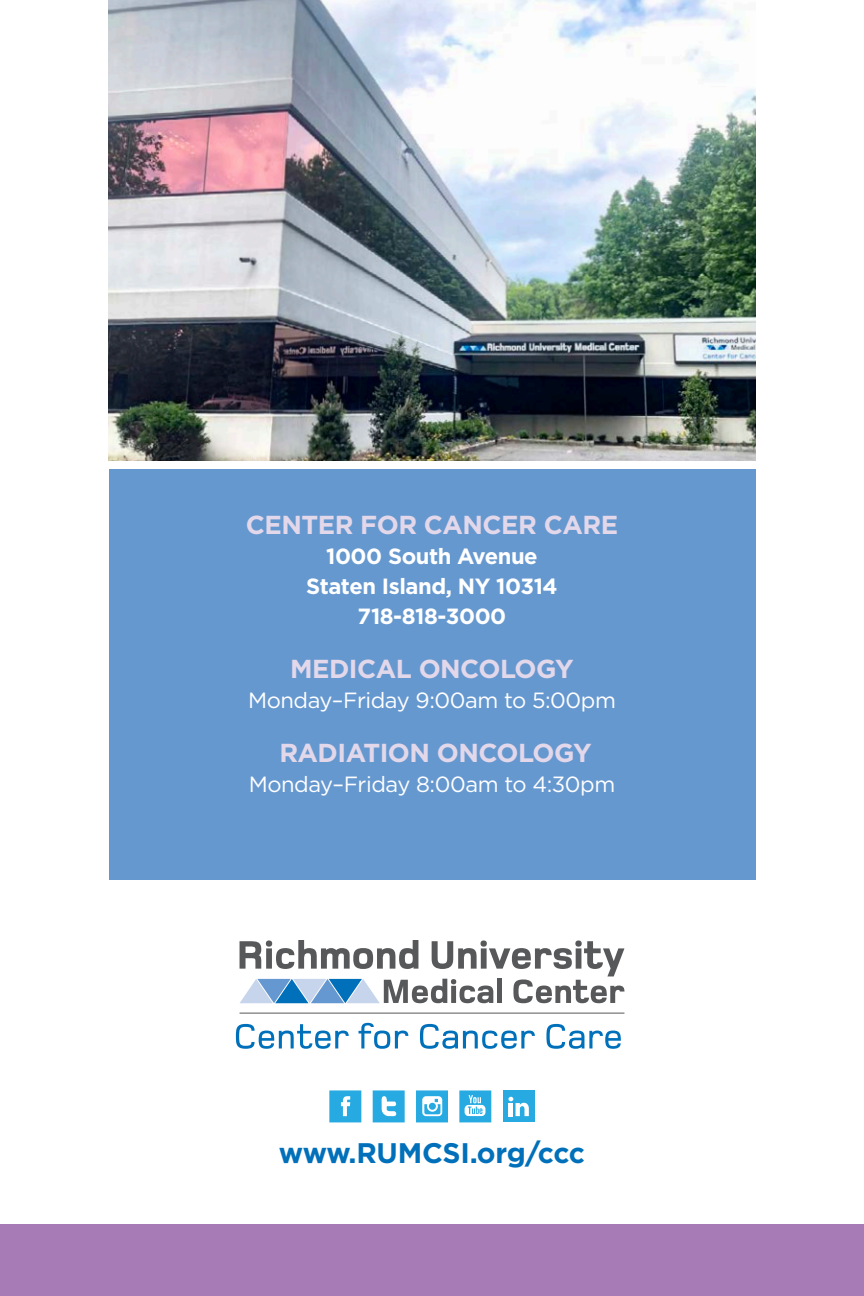
<style>
.page{position:relative;width:864px;height:1296px;background:#fff}
.page>*{position:absolute;margin:0;border:0;box-sizing:border-box;transform-origin:0 0}
.t1{font:700 28.2px "Gotham";letter-spacing:-.01em;color:#0070ba}
.t2{font:700 26px "Gotham";letter-spacing:-.02em;color:#e3d8ea}
.t3{font:22px "Gotham";letter-spacing:-.02em;color:#fff}
.t4{font:700 22px/30px "Gotham";letter-spacing:-.02em;color:#fff;text-align:center}
</style>
<div class="page">
<hr style="left:0;top:656px;width:1px;height:244px;background:#a67bb6">
<hr style="left:0;top:428px;width:1px;height:228px;background:#a67bb6">
<hr style="left:0;top:900px;width:1px;height:228px;background:#a67bb6">
<svg style="left:373px;top:1090px;width:32px;height:32px"></svg>
<svg style="left:329px;top:1090px;width:32px;height:32px"></svg>
<svg style="left:416px;top:1090px;width:32px;height:32px"></svg>
<svg style="left:459px;top:1090px;width:32px;height:32px"></svg>
<div style="left:503px;top:1090px;width:32px;height:32px;background:#26aae1"></div>
<svg style="left:508px;top:1097px;width:21px;height:19px"></svg>
<hr style="left:509px;top:1103px;width:4px;height:13px;background:#fff">
<hr style="left:240px;top:1013px;width:384px;height:1px;background:#57585a">
<svg style="left:240px;top:940px;width:384px;height:63px"></svg>
<svg style="left:236px;top:1024px;width:113px;height:25px"></svg>
<svg style="left:359px;top:1023px;width:49px;height:26px"></svg>
<svg style="left:420px;top:1024px;width:115px;height:25px"></svg>
<svg style="left:546px;top:1024px;width:75px;height:25px"></svg>
<div style="left:109px;top:470px;width:646px;height:410px;background:#6698d0"></div>
<img style="left:108px;top:0;width:648px;height:460px">
<div style="left:0;top:1224px;width:864px;height:72px;background:#a67bb6"></div>
<p class="t2" style="left:246px;top:513px;width:374px">CENTER FOR CANCER CARE</p>
<p class="t4" style="left:306px;top:543px;width:253px">1000 South Avenue<br>Staten Island, NY 10314<br>718-818-3000</p>
<p class="t2" style="left:290px;top:657px;width:285px">MEDICAL ONCOLOGY</p>
<p class="t3" style="left:248px;top:691px;width:369px">Monday–Friday 9:00am to 5:00pm</p>
<p class="t2" style="left:279px;top:741px;width:314px">RADIATION ONCOLOGY</p>
<p class="t3" style="left:249px;top:775px;width:368px">Monday–Friday 8:00am to 4:30pm</p>
<p class="t1" style="left:279px;top:1140px;width:308px">www.RUMCSI.org/ccc</p>
</div>
